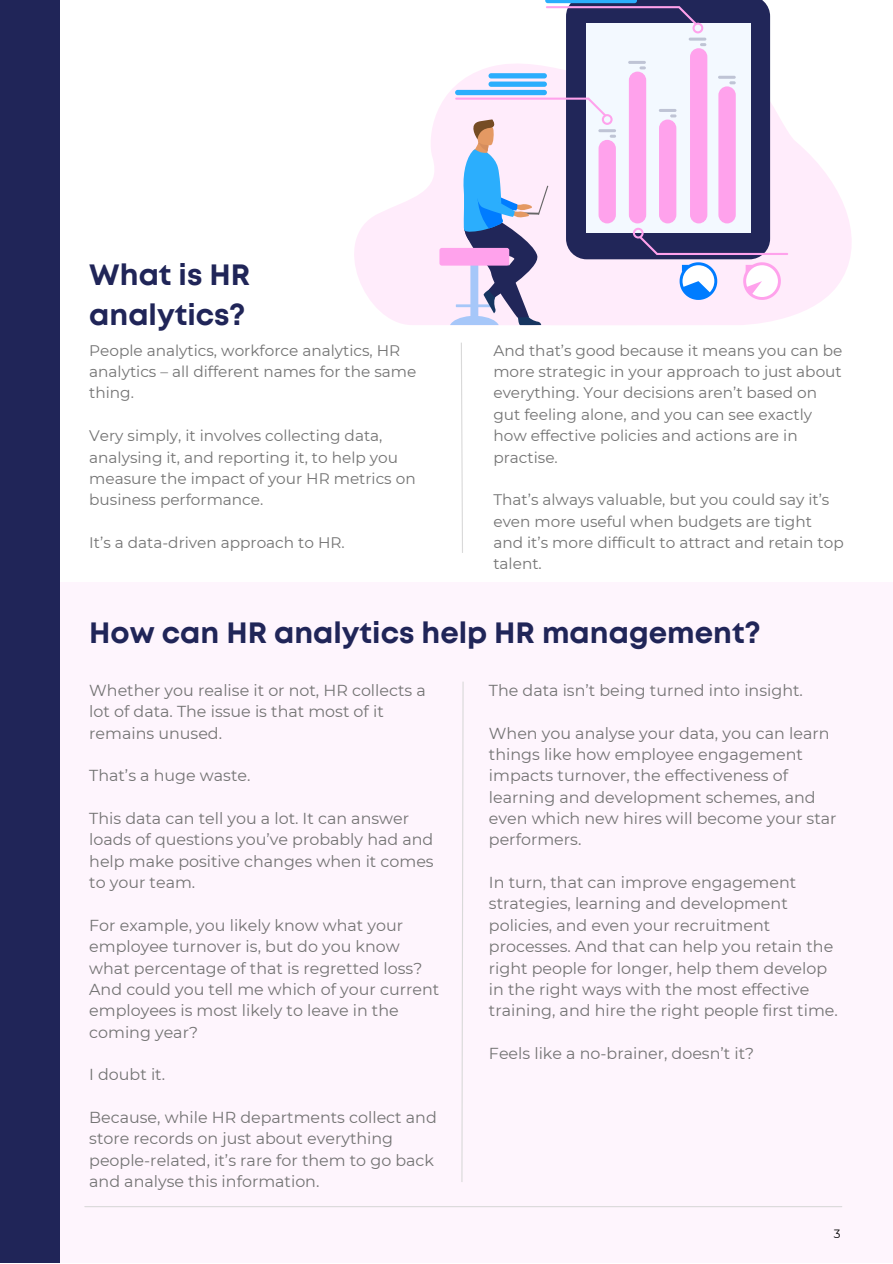
<style>
.page{position:relative;width:893px;height:1264px;background:#fff}
.page>*{position:absolute;margin:0;border:0;box-sizing:border-box;transform-origin:0 0}
.t1{font:700 29.4px/40.5px "Mont";color:#202558}
.t2{font:15.9px/21.3px "Montserrat";color:#737373}
.t3{font:15.3px/21.3px "Montserrat";color:#737373}
.t4{font:12px "Montserrat";color:#000}
</style>
<div class="page">
<div style="left:0;top:582px;width:892px;height:680px;background:#fef5fd"></div>
<hr style="left:85px;top:1205px;width:756px;height:2px;background:#d9d9d9">
<div style="left:0;top:0;width:59px;height:1262px;background:#202558"></div>
<svg style="left:461px;top:342px;width:2px;height:211px"></svg>
<svg style="left:461px;top:682px;width:3px;height:500px"></svg>
<svg style="left:354px;top:19px;width:498px;height:306px"></svg>
<div style="left:439px;top:248px;width:70px;height:17px;background:#ffa2ec;border-radius:2px"></div>
<div style="left:566px;top:0;width:204px;height:259px;background:#212659"></div>
<div style="left:586px;top:23px;width:164px;height:210px;background:#f3f9ff"></div>
<div style="left:718px;top:86px;width:17px;height:137px;background:#ffa2ec;border-radius:9px"></div>
<div style="left:690px;top:48px;width:17px;height:175px;background:#ffa2ec;border-radius:9px"></div>
<div style="left:659px;top:119px;width:17px;height:104px;background:#ffa2ec;border-radius:9px"></div>
<div style="left:628px;top:72px;width:18px;height:151px;background:#ffa2ec;border-radius:9px"></div>
<hr style="left:628px;top:61px;width:17px;height:3px;background:#bfc4d5;border-radius:2px">
<svg style="left:639px;top:66px;width:6px;height:3px"></svg>
<hr style="left:688px;top:38px;width:18px;height:3px;background:#212659;border-radius:2px;opacity:.25">
<svg style="left:700px;top:43px;width:6px;height:3px"></svg>
<hr style="left:718px;top:76px;width:17px;height:3px;background:#bfc4d5;border-radius:2px">
<svg style="left:729px;top:81px;width:6px;height:3px"></svg>
<hr style="left:658px;top:109px;width:18px;height:3px;background:#212659;border-radius:2px;opacity:.25">
<svg style="left:670px;top:114px;width:6px;height:3px"></svg>
<svg style="left:450px;top:98px;width:166px;height:227px;background:#c1bad9"></svg>
<div style="left:455px;top:90px;width:92px;height:5px;background:#2baefd;border-radius:3px"></div>
<div style="left:488px;top:81px;width:59px;height:6px;background:#2baefd;border-radius:3px"></div>
<div style="left:488px;top:73px;width:59px;height:5px;background:#2baefd;border-radius:3px"></div>
<svg style="left:545px;top:0;width:158px;height:33px"></svg>
<svg style="left:632px;top:228px;width:156px;height:80px;background:#b6afcf"></svg>
<p class="t1" style="left:89px;top:256px;width:162px">What is HR analytics?</p>
<p class="t3" style="left:89px;top:339px;width:328px">People analytics, workforce analytics, HR analytics – all different names for the same thing.</p>
<p class="t3" style="left:89px;top:425px;width:328px">Very simply, it involves collecting data, analysing it, and reporting it, to help you measure the impact of your HR metrics on business performance.</p>
<p class="t3" style="left:89px;top:532px;width:257px">It’s a data-driven approach to HR.</p>
<p class="t3" style="left:493px;top:339px;width:350px">And that’s good because it means you can be more strategic in your approach to just about everything. Your decisions aren’t based on gut feeling alone, and you can see exactly how effective policies and actions are in practise.</p>
<p class="t3" style="left:493px;top:489px;width:352px">That’s always valuable, but you could say it’s even more useful when budgets are tight and it’s more difficult to attract and retain top talent.</p>
<p class="t1" style="left:89px;top:615px;width:672px">How can HR analytics help HR management?</p>
<p class="t2" style="left:89px;top:679px;width:338px">Whether you realise it or not, HR collects a lot of data. The issue is that most of it remains unused.</p>
<p class="t2" style="left:89px;top:765px;width:163px">That’s a huge waste.</p>
<p class="t2" style="left:89px;top:807px;width:346px">This data can tell you a lot. It can answer loads of questions you’ve probably had and help make positive changes when it comes to your team.</p>
<p class="t2" style="left:89px;top:914px;width:351px">For example, you likely know what your employee turnover is, but do you know what percentage of that is regretted loss?<br>And could you tell me which of your current employees is most likely to leave in the coming year?</p>
<p class="t2" style="left:89px;top:1064px;width:77px">I doubt it.</p>
<p class="t2" style="left:89px;top:1106px;width:349px">Because, while HR departments collect and store records on just about everything people-related, it’s rare for them to go back and analyse this information.</p>
<p class="t2" style="left:489px;top:679px;width:315px">The data isn’t being turned into insight.</p>
<p class="t2" style="left:489px;top:722px;width:349px">When you analyse your data, you can learn things like how employee engagement impacts turnover, the effectiveness of learning and development schemes, and even which new hires will become your star performers.</p>
<p class="t2" style="left:489px;top:871px;width:350px">In turn, that can improve engagement strategies, learning and development policies, and even your recruitment processes. And that can help you retain the right people for longer, help them develop in the right ways with the most effective training, and hire the right people first time.</p>
<p class="t2" style="left:489px;top:1042px;width:267px">Feels like a no-brainer, doesn’t it?</p>
<p class="t4" style="left:833px;top:1226px;width:8px">3</p>
</div>
